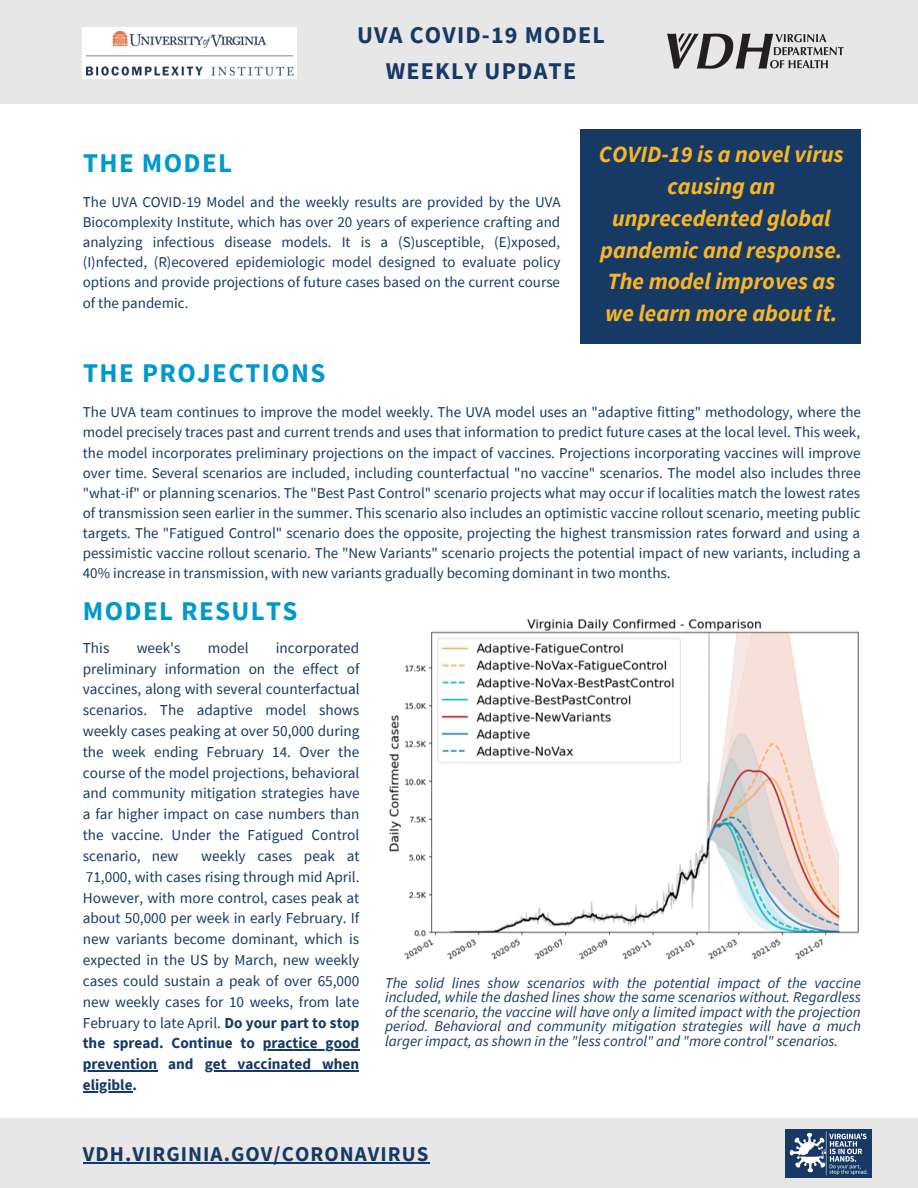
<style>
.page{position:relative;width:918px;height:1188px;background:#fff}
.page>*{position:absolute;margin:0;border:0;box-sizing:border-box;transform-origin:0 0}
.t1{font:700 27px "Source Sans Pro";letter-spacing:.05em;color:#0099cd}
.t2{font:700 24px "Source Sans Pro";letter-spacing:.05em;color:#173a64}
.t3{font:italic 700 23.25px/32px "Source Sans Pro";color:#f7b527;text-align:center}
.t4{font:700 21px "Source Sans Pro";letter-spacing:.05em;color:#173a64}
.t5{font:15.3px/20.9px "Source Sans Pro";color:#173a64;text-align:justify}
.t6{font:15px/20.1px "Source Sans Pro";color:#173a64;text-align:justify}
.t7{font:italic 15px/14.4px "Source Sans Pro";color:#173a64;text-align:justify}
.s1{font-weight:700}
</style>
<div class="page">
<div style="left:0;top:1118px;width:918px;height:70px;background:#e7e7e7"></div>
<div style="left:0;top:0;width:918px;height:103px;background:#e7e7e7"></div>
<img style="left:667px;top:33px;width:177px;height:36px">
<div style="left:581px;top:129px;width:280px;height:215px;background:#173a64"></div>
<img style="left:786px;top:1130px;width:85px;height:48px">
<img style="left:83px;top:28px;width:214px;height:50px">
<img style="left:389px;top:618px;width:470px;height:342px">
<hr style="left:263px;top:1050px;width:96px;height:1px;background:#173a64">
<hr style="left:83px;top:1070px;width:74px;height:2px;background:#173a64">
<hr style="left:205px;top:1070px;width:154px;height:2px;background:#173a64">
<hr style="left:83px;top:1091px;width:50px;height:1px;background:#173a64">
<hr style="left:83px;top:1162px;width:347px;height:1px;background:#173a64">
<p class="t2" style="left:357px;top:19px;width:249px">UVA COVID-19 MODEL</p>
<p class="t2" style="left:386px;top:55px;width:192px">WEEKLY UPDATE</p>
<p class="t1" style="left:83px;top:145px;width:151px">THE MODEL</p>
<p class="t6" style="left:83px;top:192px;width:479px">The UVA COVID-19 Model and the weekly results are provided by the UVA Biocomplexity Institute, which has over 20 years of experience crafting and analyzing infectious disease models. It is a (S)usceptible, (E)xposed, (I)nfected, (R)ecovered epidemiologic model designed to evaluate policy options and provide projections of future cases based on the current course of the pandemic.</p>
<p class="t3" style="left:599px;top:137px;width:246px">COVID-19 is a novel virus causing an unprecedented global pandemic and response.<br>The model improves as we learn more about it.</p>
<p class="t1" style="left:83px;top:356px;width:244px">THE PROJECTIONS</p>
<p class="t6" style="left:83px;top:402px;width:780px">The UVA team continues to improve the model weekly. The UVA model uses an "adaptive fitting" methodology, where the model precisely traces past and current trends and uses that information to predict future cases at the local level. This week, the model incorporates preliminary projections on the impact of vaccines. Projections incorporating vaccines will improve over time. Several scenarios are included, including counterfactual "no vaccine" scenarios. The model also includes three "what-if" or planning scenarios. The "Best Past Control" scenario projects what may occur if localities match the lowest rates of transmission seen earlier in the summer. This scenario also includes an optimistic vaccine rollout scenario, meeting public targets. The "Fatigued Control" scenario does the opposite, projecting the highest transmission rates forward and using a pessimistic vaccine rollout scenario. The "New Variants" scenario projects the potential impact of new variants, including a 40% increase in transmission, with new variants gradually becoming dominant in two months.</p>
<p class="t1" style="left:83px;top:593px;width:216px">MODEL RESULTS</p>
<p class="t5" style="left:83px;top:637px;width:278px;text-indent:193px">incorporated preliminary information on the effect of vaccines, along with several counterfactual scenarios. The adaptive model shows weekly cases peaking at over 50,000 during the week ending February 14. Over the course of the model projections, behavioral and community mitigation strategies have a far higher impact on case numbers than the vaccine. Under the Fatigued Control scenario, new</p>
<p class="t5" style="left:83px;top:637px;width:28px">This</p>
<p class="t5" style="left:137px;top:637px;width:45px">week's</p>
<p class="t5" style="left:208px;top:637px;width:42px">model</p>
<p class="t5" style="left:83px;top:845px;width:278px;text-indent:118px">weekly cases peak at 71,000, with cases rising through mid April.<br>However, with more control, cases peak at about 50,000 per week in early February. If new variants become dominant, which is expected in the US by March, new weekly cases could sustain a peak of over 65,000 new weekly cases for 10 weeks, from late February to late April. <span class="s1">Do your part to stop the spread. Continue to practice good prevention and get vaccinated when eligible.</span></p>
<p class="t7" style="left:385px;top:975px;width:477px">The solid lines show scenarios with the potential impact of the vaccine included, while the dashed lines show the same scenarios without. Regardless of the scenario, the vaccine will have only a limited impact with the projection period. Behavioral and community mitigation strategies will have a much larger impact, as shown in the "less control" and "more control" scenarios.</p>
<p class="t4" style="left:83px;top:1140px;width:347px">VDH.VIRGINIA.GOV/CORONAVIRUS</p>
</div>
